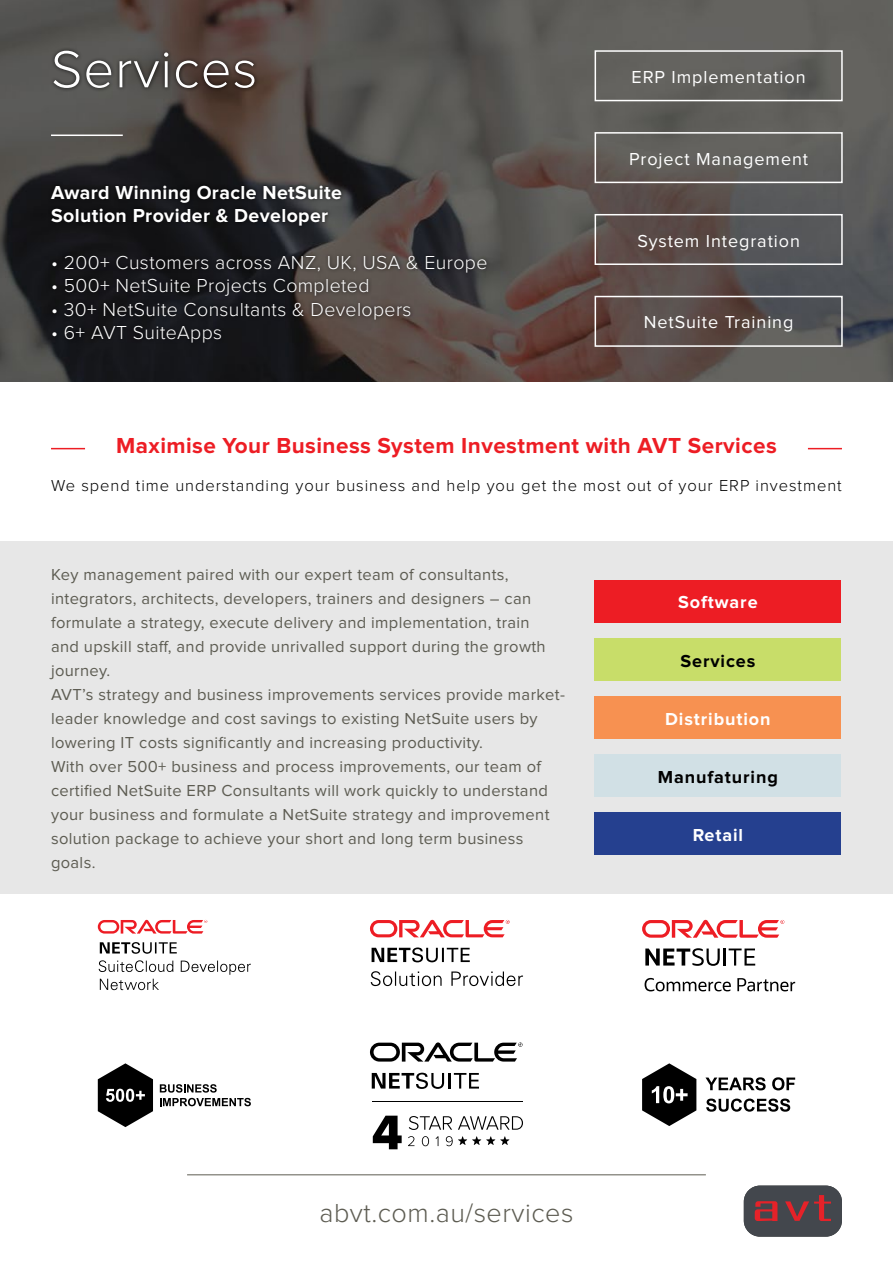
<style>
.page{position:relative;width:893px;height:1263px;background:#fff}
.page>*{position:absolute;margin:0;border:0;box-sizing:border-box;transform-origin:0 0}
.t1{font:300 54px "Proxima Nova";letter-spacing:.02em;color:#fff}
.t2{font:300 27px "Proxima Nova";letter-spacing:.02em;color:#5d5c52}
.t3{font:700 22.5px "Proxima Nova";letter-spacing:.02em;color:#ed1d24}
.t4{font:300 19.5px "Proxima Nova";letter-spacing:.02em;color:#fff}
.t5{font:700 19.5px/23.4px "Proxima Nova";letter-spacing:.02em;color:#fff}
.t6{font:18px "Proxima Nova";letter-spacing:.05em;color:#fff}
.t7{font:700 18px "Proxima Nova";letter-spacing:.05em;color:#fff}
.t8{font:700 18px "Proxima Nova";letter-spacing:.05em;color:#000}
.t9{font:16.5px/24px "Proxima Nova";letter-spacing:.02em;color:#5d5c52}
.t10{font:300 16.5px "Proxima Nova";letter-spacing:.055em;color:#000}
</style>
<div class="page">
<div style="left:0;top:541px;width:893px;height:352px;background:#e7e7e7"></div>
<svg style="left:98px;top:920px;width:109px;height:13px"></svg>
<svg style="left:99px;top:942px;width:152px;height:48px"></svg>
<svg style="left:370px;top:920px;width:140px;height:17px"></svg>
<svg style="left:371px;top:947px;width:152px;height:39px"></svg>
<svg style="left:645px;top:948px;width:75px;height:18px"></svg>
<hr style="left:723px;top:948px;width:3px;height:17px;background:#000">
<svg style="left:729px;top:948px;width:26px;height:17px"></svg>
<svg style="left:645px;top:978px;width:86px;height:13px"></svg>
<svg style="left:737px;top:978px;width:58px;height:13px"></svg>
<svg style="left:642px;top:920px;width:142px;height:18px"></svg>
<svg style="left:409px;top:1116px;width:43px;height:14px"></svg>
<svg style="left:458px;top:1116px;width:65px;height:14px"></svg>
<svg style="left:373px;top:1116px;width:29px;height:33px"></svg>
<hr style="left:372px;top:1101px;width:150px;height:1px;background:#000">
<svg style="left:370px;top:1042px;width:152px;height:19px"></svg>
<svg style="left:372px;top:1073px;width:107px;height:16px"></svg>
<svg style="left:408px;top:1136px;width:6px;height:10px"></svg>
<svg style="left:422px;top:1136px;width:7px;height:10px"></svg>
<svg style="left:436px;top:1136px;width:2px;height:10px"></svg>
<svg style="left:446px;top:1136px;width:63px;height:10px"></svg>
<svg style="left:98px;top:1063px;width:55px;height:64px"></svg>
<svg style="left:160px;top:1084px;width:57px;height:8px"></svg>
<svg style="left:160px;top:1098px;width:91px;height:8px"></svg>
<svg style="left:705px;top:1077px;width:61px;height:13px"></svg>
<svg style="left:772px;top:1077px;width:23px;height:13px"></svg>
<svg style="left:706px;top:1098px;width:84px;height:14px"></svg>
<svg style="left:642px;top:1063px;width:54px;height:63px"></svg>
<div style="left:744px;top:1185px;width:98px;height:51px;background:#43474d;border-radius:16px"></div>
<svg style="left:785px;top:1195px;width:46px;height:26px"></svg>
<svg style="left:755px;top:1201px;width:22px;height:20px"></svg>
<img style="left:0;top:0;width:893px;height:381px">
<div style="left:47px;top:181px;width:444px;height:166px;background:#000;opacity:.75"></div>
<hr style="left:51px;top:135px;width:72px;height:1px;background:#fff">
<div style="left:50px;top:46px;width:209px;height:46px;background:#000;opacity:.75"></div>
<hr style="left:51px;top:448px;width:34px;height:1px;background:#ed1d24">
<hr style="left:808px;top:448px;width:34px;height:1px;background:#ed1d24">
<div style="left:595px;top:50px;width:248px;height:51px;border:2px solid #fff"></div>
<div style="left:595px;top:580px;width:246px;height:42px;background:#ed1d24"></div>
<div style="left:595px;top:638px;width:246px;height:43px;background:#c8dd69"></div>
<div style="left:595px;top:696px;width:246px;height:43px;background:#f79151"></div>
<div style="left:595px;top:754px;width:246px;height:43px;background:#d1e0e5"></div>
<div style="left:595px;top:812px;width:246px;height:43px;background:#25408f"></div>
<div style="left:595px;top:132px;width:248px;height:51px;border:2px solid #fff"></div>
<div style="left:595px;top:214px;width:248px;height:51px;border:2px solid #fff"></div>
<div style="left:595px;top:296px;width:248px;height:51px;border:2px solid #fff"></div>
<hr style="left:187px;top:1174px;width:519px;height:1px;background:#5d5c52">
<h1 class="t1" style="left:51px;top:29px;width:208px">Services</h1>
<p class="t5" style="left:51px;top:181px;width:292px">Award Winning Oracle NetSuite<br>Solution Provider &amp; Developer</p>
<p class="t4" style="left:51px;top:248px;width:438px">• 200+ Customers across ANZ, UK, USA &amp; Europe</p>
<p class="t4" style="left:51px;top:271px;width:320px">• 500+ NetSuite Projects Completed</p>
<p class="t4" style="left:51px;top:295px;width:362px">• 30+ NetSuite Consultants &amp; Developers</p>
<p class="t4" style="left:51px;top:318px;width:173px">• 6+ AVT SuiteApps</p>
<p class="t6" style="left:632px;top:67px;width:176px">ERP Implementation</p>
<p class="t6" style="left:629px;top:149px;width:181px">Project Management</p>
<p class="t6" style="left:637px;top:231px;width:164px">System Integration</p>
<p class="t6" style="left:644px;top:312px;width:151px">NetSuite Training</p>
<h3 class="t3" style="left:116px;top:433px;width:662px">Maximise Your Business System Investment with AVT Services</h3>
<p class="t10" style="left:51px;top:473px;width:792px">We spend time understanding your business and help you get the most out of your ERP investment</p>
<p class="t9" style="left:51px;top:563px;width:515px">Key management paired with our expert team of consultants, integrators, architects, developers, trainers and designers – can formulate a strategy, execute delivery and implementation, train<br>and upskill staff, and provide unrivalled support during the growth journey.<br>AVT’s strategy and business improvements services provide market&shy;leader knowledge and cost savings to existing NetSuite users by lowering IT costs significantly and increasing productivity.<br>With over 500+ business and process improvements, our team of certified NetSuite ERP Consultants will work quickly to understand your business and formulate a NetSuite strategy and improvement solution package to achieve your short and long term business goals.</p>
<p class="t7" style="left:678px;top:592px;width:81px">Software</p>
<p class="t8" style="left:680px;top:650px;width:76px">Services</p>
<p class="t7" style="left:665px;top:708px;width:107px">Distribution</p>
<p class="t8" style="left:658px;top:766px;width:122px">Manufaturing</p>
<p class="t7" style="left:693px;top:825px;width:52px">Retail</p>
<h2 class="t2" style="left:319px;top:1192px;width:256px">abvt.com.au/services</h2>
</div>
